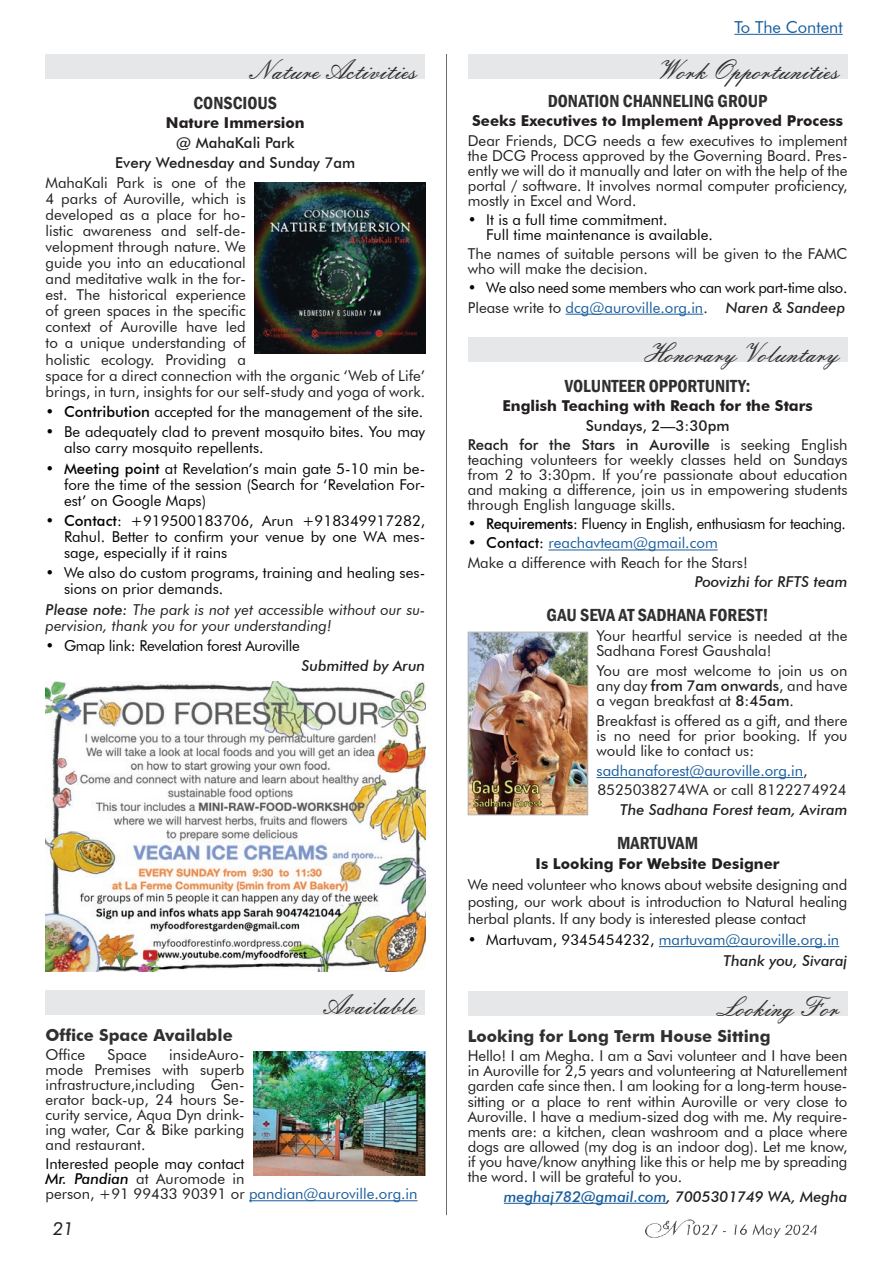
<style>
.page{position:relative;width:893px;height:1263px;background:#fff}
.page>*{position:absolute;margin:0;border:0;box-sizing:border-box;transform-origin:0 0}
.t1{font:27px "Embassy BT";color:#312f30}
.t2{font:600 condensed 18px "Franklin Gothic";color:#312f30}
.t3{font:italic 18px "Futura BT";color:#231f20}
.t4{font:700 16.5px "Futura BT";color:#312f30}
.t5{font:16.5px "Futura BT";color:#175d9e}
.t6{font:15px/15px "Futura BT";color:#231f20;text-align:justify}
.t7{font:15px/16px "Futura BT";color:#040503}
.t8{font:15px/19.2px "Futura BT";letter-spacing:-.02em;color:#040503}
.t9{font:15px/19.5px "Futura BT";color:#175d9e}
.t10{font:700 15px "Futura BT";color:#231f20}
.t11{font:500 15px/20px "Futura BT";color:#231f20;text-align:center}
.t12{font:italic 15px/16px "Futura BT";color:#231f20}
.t13{font:italic 500 15px "Futura BT";color:#231f20}
.t14{font:italic 500 15px "Futura BT";color:#175d9e}
.s1{font-weight:500}
.s2{color:#040503}
.s3{font-weight:500;font-style:italic;color:#040503}
.s4{color:#175d9e}
.s5{color:#231f20}
.s6{font-weight:500;font-style:italic;color:#231f20}
.s7{font-weight:400}
.s8{font-weight:500;color:#040503}
</style>
<div class="page">
<img style="left:645px;top:1219px;width:172px;height:19px">
<hr style="left:446px;top:54px;width:1px;height:1161px;background:#6c6d70">
<hr style="left:734px;top:34px;width:109px;height:1px;background:#175d9e">
<div style="left:45px;top:54px;width:380px;height:25px;background:#e6e7e9"></div>
<div style="left:45px;top:990px;width:380px;height:24px;background:#e6e7e9"></div>
<hr style="left:249px;top:1200px;width:168px;height:1px;background:#175d9e">
<img style="left:254px;top:182px;width:171px;height:171px">
<img style="left:46px;top:682px;width:379px;height:289px">
<img style="left:253px;top:1052px;width:172px;height:123px">
<div style="left:468px;top:54px;width:379px;height:25px;background:#e6e7e9"></div>
<hr style="left:566px;top:314px;width:137px;height:1px;background:#175d9e">
<div style="left:468px;top:337px;width:379px;height:25px;background:#e6e7e9"></div>
<hr style="left:548px;top:549px;width:170px;height:1px;background:#175d9e">
<hr style="left:597px;top:777px;width:206px;height:1px;background:#175d9e">
<hr style="left:659px;top:946px;width:180px;height:1px;background:#175d9e">
<div style="left:468px;top:991px;width:379px;height:25px;background:#e6e7e9"></div>
<hr style="left:504px;top:1203px;width:162px;height:1px;background:#175d9e">
<img style="left:470px;top:634px;width:116px;height:179px">
<div style="left:468px;top:632px;width:120px;height:183px;border:1px solid #b2b3b7"></div>
<h1 class="t1" style="left:252px;top:53px;width:166px">Nature Activities</h1>
<p class="t2" style="left:193px;top:91px;width:85px">CONSCIOUS</p>
<p class="t10" style="left:166px;top:114px;width:140px">Nature Immersion</p>
<p class="t11" style="left:115px;top:132px;width:242px">@ MahaKali Park<br>Every Wednesday and Sunday 7am</p>
<p class="t6" style="left:46px;top:174px;width:381px;line-height:16px;text-align:left">MahaKali Park is one of the<br>4 parks of Auroville, which is<br>developed as a place for ho-<br>listic awareness and self-de-<br>velopment through nature. We<br>guide you into an educational<br>and meditative walk in the for-<br>est. The historical experience<br>of green spaces in the specific<br>context of Auroville have led<br>to a unique understanding of<br>holistic ecology. Providing a<br>space for a direct connection with the organic ‘Web of Life’ brings, in turn, insights for our self-study and yoga of work.</p>
<p class="t7" style="left:46px;top:403px;width:379px">• <span class="s1">Contribution</span> accepted for the management of the site.</p>
<p class="t7" style="left:64px;top:424px;width:363px;text-indent:-18px">• Be adequately clad to prevent mosquito bites. You may also carry mosquito repellents.</p>
<p class="t7" style="left:64px;top:460px;width:363px;text-align:justify;text-indent:-18px">• <span class="s1">Meeting point</span> at Revelation’s main gate 5-10 min be&shy;fore the time of the session (Search for ‘Revelation For&shy;est’ on Google Maps)</p>
<p class="t7" style="left:64px;top:512px;width:363px;text-align:justify;text-indent:-18px">• <span class="s1">Contact</span>: +919500183706, Arun +918349917282, Rahul. Better to confirm your venue by one WA mes&shy;sage, especially if it rains</p>
<p class="t7" style="left:64px;top:565px;width:363px;text-indent:-18px">• We also do custom programs, training and healing ses&shy;sions on prior demands.</p>
<p class="t12" style="left:46px;top:601px;width:381px"><span class="s1">Please note:</span> The park is not yet accessible without our su&shy;pervision, thank you for your understanding!</p>
<p class="t8" style="left:46px;top:636px;width:256px">• Gmap link: Revelation forest Auroville</p>
<p class="t13" style="left:302px;top:657px;width:125px">Submitted by Arun</p>
<h1 class="t1" style="left:323px;top:988px;width:95px">Available</h1>
<p class="t4" style="left:45px;top:1025px;width:189px">Office Space Available</p>
<p class="t6" style="left:45px;top:1047px;width:41px">Office</p>
<p class="t6" style="left:108px;top:1047px;width:41px">Space</p>
<p class="t6" style="left:45px;top:1047px;width:201px;text-indent:124px">insideAuro&shy;mode Premises with superb infrastructure,including Gen&shy;erator back-up, 24 hours Se&shy;curity service, Aqua Dyn drink&shy;ing water, Car &amp; Bike parking and restaurant.</p>
<p class="t6" style="left:45px;top:1156px;width:373px;text-align:left"><span class="s2">Interested people may contact<br></span><span class="s3">Mr. Pandian</span> at Auromode in<br>person, +91 99433 90391 or <span class="s4">pandian@auroville.org.in</span></p>
<p class="t3" style="left:53px;top:1217px;width:22px">21</p>
<p class="t5" style="left:734px;top:17px;width:110px">To The Content</p>
<h1 class="t1" style="left:657px;top:53px;width:183px">Work Opportunities</h1>
<p class="t2" style="left:548px;top:89px;width:221px">DONATION CHANNELING GROUP</p>
<p class="t10" style="left:472px;top:112px;width:372px">Seeks Executives to Implement Approved Process</p>
<p class="t6" style="left:468px;top:133px;width:381px">Dear Friends, DCG needs a few executives to implement the DCG Process approved by the Governing Board. Pres&shy;ently we will do it manually and later on with the help of the portal / software. It involves normal computer proficiency, mostly in Excel and Word.</p>
<p class="t7" style="left:486px;top:212px;width:228px;line-height:15px;text-indent:-18px">• It is a full time commitment.<br>Full time maintenance is available.</p>
<p class="t6" style="left:468px;top:246px;width:381px">The names of suitable persons will be given to the FAMC who will make the decision.</p>
<p class="t8" style="left:468px;top:278px;width:381px">• We also need some members who can work part-time also.<br><span class="s5">Please write to</span> <span class="s4">dcg@auroville.org.in</span><span class="s5">.</span> <span class="s6">Naren &amp; Sandeep</span></p>
<h1 class="t1" style="left:644px;top:336px;width:196px">Honorary Voluntary</h1>
<p class="t2" style="left:565px;top:374px;width:187px">VOLUNTEER OPPORTUNITY:</p>
<p class="t10" style="left:502px;top:397px;width:312px">English Teaching with Reach for the Stars</p>
<p class="t11" style="left:468px;top:415px;width:381px;line-height:19.2px">Sundays, 2—3:30pm<br>Reach for the Stars in Auroville <span class="s7">is seeking English</span></p>
<p class="t6" style="left:468px;top:452px;width:381px">teaching volunteers for weekly classes held on Sundays from 2 to 3:30pm. If you’re passionate about education and making a difference, join us in empowering students through English language skills.</p>
<p class="t8" style="left:468px;top:514px;width:380px">• <span class="s1">Requirements</span>: Fluency in English, enthusiasm for teaching.</p>
<p class="t6" style="left:468px;top:533px;width:282px;line-height:19.2px"><span class="s2">•</span> <span class="s8">Contact</span><span class="s2">:</span> <span class="s4">reachavteam@gmail.com<br></span>Make a difference with Reach for the Stars!</p>
<p class="t13" style="left:695px;top:572px;width:154px">Poovizhi for RFTS team</p>
<p class="t2" style="left:546px;top:603px;width:224px">GAU SEVA AT SADHANA FOREST!</p>
<p class="t6" style="left:597px;top:628px;width:252px">Your heartful service is needed at the<br>Sadhana Forest Gaushala!</p>
<p class="t6" style="left:597px;top:662px;width:252px">You are most welcome to join us on any day <span class="s1">from 7am onwards</span>, and have a vegan breakfast at <span class="s1">8:45am</span>.</p>
<p class="t6" style="left:597px;top:713px;width:252px">Breakfast is offered as a gift, and there is no need for prior booking. If you would like to contact us:</p>
<p class="t9" style="left:597px;top:761px;width:252px">sadhanaforest@auroville.org.in<span class="s5">,<br>8525038274WA or call 8122274924</span></p>
<p class="t13" style="left:620px;top:800px;width:229px">The Sadhana Forest team, Aviram</p>
<p class="t2" style="left:617px;top:831px;width:83px">MARTUVAM</p>
<p class="t10" style="left:536px;top:854px;width:245px">Is Looking For Website Designer</p>
<p class="t6" style="left:468px;top:876px;width:381px;line-height:17px">We need volunteer who knows about website designing and posting, our work about is introduction to Natural healing herbal plants. If any body is interested please contact</p>
<p class="t9" style="left:724px;top:929px;width:125px;line-height:21.1px;text-indent:-256px"><span class="s2">• Martuvam, 9345454232,</span> martuvam@auroville.org.in<br><span class="s6">Thank you, Sivaraj</span></p>
<h1 class="t1" style="left:720px;top:990px;width:120px">Looking For</h1>
<p class="t4" style="left:468px;top:1026px;width:304px">Looking for Long Term House Sitting</p>
<p class="t6" style="left:468px;top:1048px;width:381px">Hello! I am Megha. I am a Savi volunteer and I have been in Auroville for 2,5 years and volunteering at Naturellement garden cafe since then. I am looking for a long-term house&shy;sitting or a place to rent within Auroville or very close to Auroville. I have a medium-sized dog with me. My require&shy;ments are: a kitchen, clean washroom and a place where dogs are allowed (my dog is an indoor dog). Let me know, if you have/know anything like this or help me by spreading the word. I will be grateful to you.</p>
<p class="t14" style="left:504px;top:1187px;width:345px">meghaj782@gmail.com<span class="s5">, 7005301749 WA, Megha</span></p>
</div>
